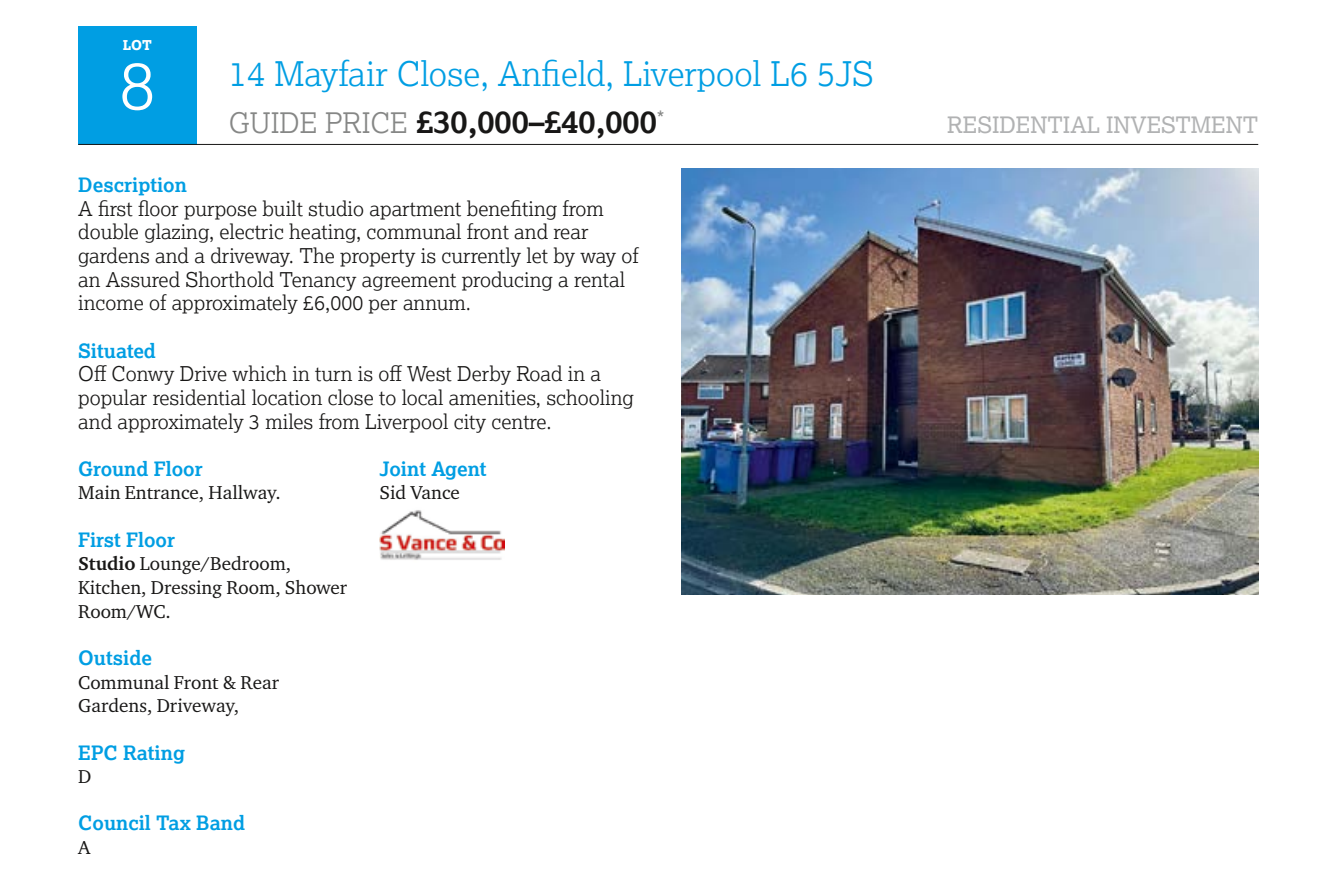
<style>
.page{position:relative;width:1338px;height:883px;background:#fff}
.page>*{position:absolute;margin:0;border:0;box-sizing:border-box;transform-origin:0 0}
.t1{font:300 67.5px "Lexia";color:#fff}
.t2{font:300 33.75px "Lexia";color:#009ee3}
.t3{font:700 31.5px "Lexia";color:#181716}
.t4{font:22.5px "Lexia";color:#b1b2b3}
.t5{font:300 20.25px/23.6px "Lexia";color:#181716}
.t6{font:700 19.8px "Lexia";color:#009ee3}
.t7{font:19.12px/23.6px "Charter ITC Pro";color:#181716}
.t8{font:800 13.5px "Lexia";color:#fff}
.s1{font-weight:300;font-size:28.12px;color:#868786}
.s2{font-weight:700}
</style>
<div class="page">
<div style="left:78px;top:26px;width:118px;height:119px;background:#009ee3"></div>
<hr style="left:78px;top:144px;width:1180px;height:1px;background:#181716">
<img style="left:380px;top:510px;width:125px;height:50px">
<img style="left:681px;top:168px;width:577px;height:425px">
<p class="t8" style="left:123px;top:36px;width:31px">LOT</p>
<h1 class="t1" style="left:119px;top:42px;width:38px">8</h1>
<h2 class="t2" style="left:229px;top:52px;width:646px">14 Mayfair Close, Anfield, Liverpool L6 5JS</h2>
<h3 class="t3" style="left:229px;top:101px;width:437px"><span class="s1">GUIDE PRICE</span> £30,000–£40,000<sup>*</sup></h3>
<p class="t4" style="left:947px;top:110px;width:313px">RESIDENTIAL INVESTMENT</p>
<p class="t6" style="left:78px;top:172px;width:110px">Description</p>
<p class="t5" style="left:78px;top:196px;width:562px">A first floor purpose built studio apartment benefiting from double glazing, electric heating, communal front and rear gardens and a driveway. The property is currently let by way of an Assured Shorthold Tenancy agreement producing a rental income of approximately £6,000 per annum.</p>
<p class="t6" style="left:78px;top:338px;width:79px">Situated</p>
<p class="t5" style="left:78px;top:361px;width:557px">Off Conwy Drive which in turn is off West Derby Road in a popular residential location close to local amenities, schooling and approximately 3 miles from Liverpool city centre.</p>
<p class="t6" style="left:78px;top:456px;width:126px">Ground Floor</p>
<p class="t7" style="left:78px;top:480px;width:204px">Main Entrance, Hallway.</p>
<p class="t6" style="left:78px;top:527px;width:98px">First Floor</p>
<p class="t7" style="left:78px;top:551px;width:271px"><span class="s2">Studio</span> Lounge/Bedroom,<br>Kitchen, Dressing Room, Shower<br>Room/WC.</p>
<p class="t6" style="left:78px;top:645px;width:75px">Outside</p>
<p class="t7" style="left:78px;top:669px;width:202px">Communal Front &amp; Rear<br>Gardens, Driveway,</p>
<p class="t6" style="left:78px;top:739px;width:108px">EPC Rating</p>
<p class="t7" style="left:78px;top:764px;width:15px">D</p>
<p class="t6" style="left:78px;top:810px;width:168px">Council Tax Band</p>
<p class="t7" style="left:78px;top:835px;width:14px">A</p>
<p class="t6" style="left:380px;top:456px;width:109px">Joint Agent</p>
<p class="t7" style="left:380px;top:480px;width:82px">Sid Vance</p>
</div>
